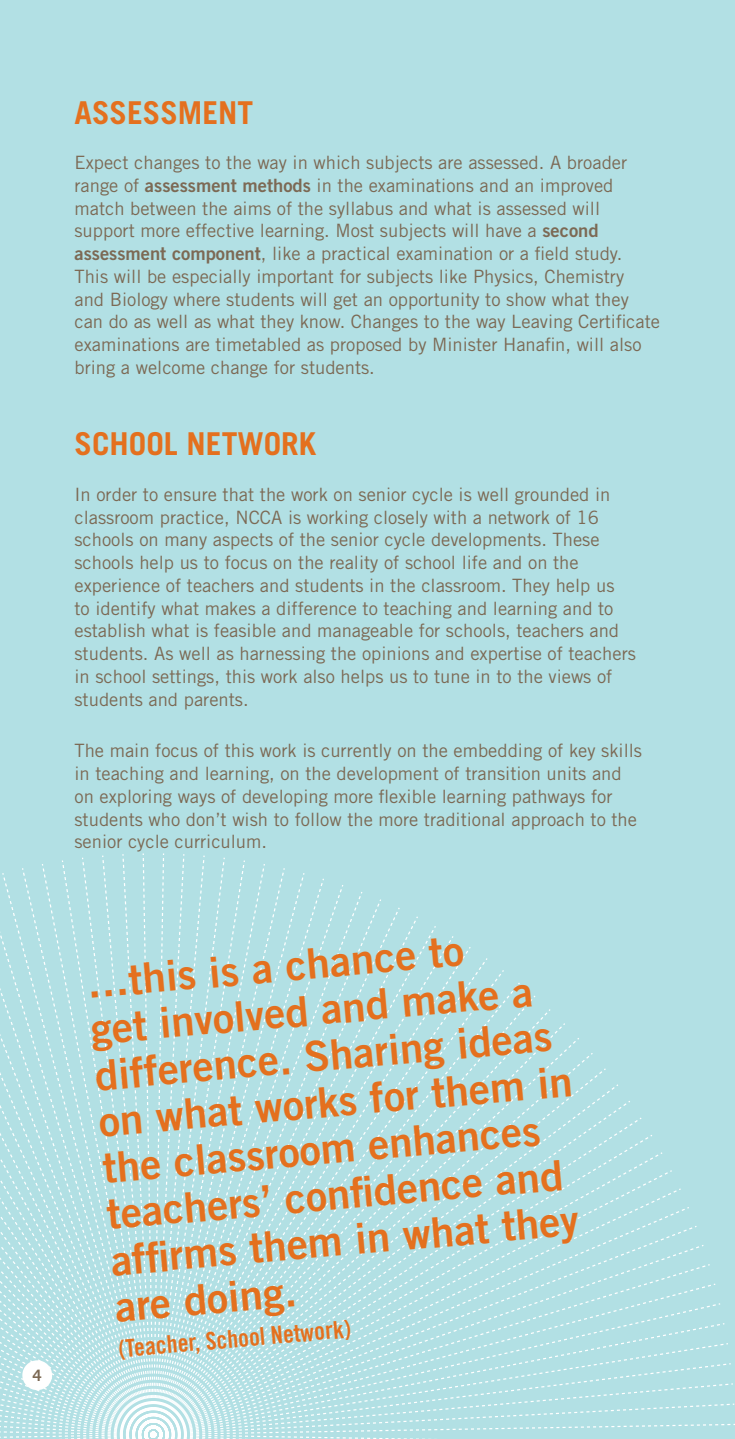
<style>
.page{position:relative;width:735px;height:1439px;background:#fff}
.page>*{position:absolute;margin:0;border:0;box-sizing:border-box;transform-origin:0 0}
.t1{font:42px/46.4px "Trade Gothic Bold Two";color:#e4701e}
.t2{font:700 31.5px "Trade Gothic";color:#e4701e}
.t3{font:24.5px "Trade Gothic Bold Cond Twenty";color:#e4701e}
.t4{font:18.38px/22.8px "Trade Gothic";color:#7c6954}
.s1{font-family:"Trade Gothic Bold Two"}
</style>
<div class="page">
<div style="left:0;top:0;width:734px;height:1439px;background:#b2e0e4"></div>
<svg style="left:0;top:853px;width:734px;height:586px"></svg>
<div style="left:22px;top:1360px;width:30px;height:30px;background:#fff;border-radius:50%"></div>
<h2 class="t2" style="left:74px;top:93px;width:89px">ASSESSM</h2>
<h2 class="t2" style="left:202px;top:93px;width:45px">ENT</h2>
<p class="t4" style="left:74px;top:151px;width:586px">Expect changes to the way in which subjects are assessed. A broader range of <span class="s1">assessment methods</span> in the examinations and an improved match between the aims of the syllabus and what is assessed will support more effective learning. Most subjects will have a <span class="s1">second assessment component</span>, like a practical examination or a field study.<br>This will be especially important for subjects like Physics, Chemistry<br>and Biology where students will get an opportunity to show what they can do as well as what they know. Changes to the way Leaving Certificate examinations are timetabled as proposed by Minister Hanafin, will also bring a welcome change for students.</p>
<h2 class="t2" style="left:74px;top:425px;width:241px">SCHOOL NETWORK</h2>
<p class="t4" style="left:74px;top:483px;width:562px">In order to ensure that the work on senior cycle is well grounded in classroom practice, NCCA is working closely with a network of 16 schools on many aspects of the senior cycle developments. These schools help us to focus on the reality of school life and on the experience of teachers and students in the classroom. They help us<br>to identify what makes a difference to teaching and learning and to establish what is feasible and manageable for schools, teachers and students. As well as harnessing the opinions and expertise of teachers in school settings, this work also helps us to tune in to the views of students and parents.</p>
<p class="t4" style="left:74px;top:739px;width:568px">The main focus of this work is currently on the embedding of key skills in teaching and learning, on the development of transition units and on exploring ways of developing more flexible learning pathways for students who don’t wish to follow the more traditional approach to the senior cycle curriculum.</p>
<h1 class="t1" style="left:85px;top:959px;width:483px;rotate:-5deg">…this is a chance to<br>get involved and make a difference. Sharing ideas on what works f orthem in the classroom enhances teachers’ confi dence and affi rms them in what they are doing.</h1>
<h3 class="t3" style="left:117px;top:1334px;width:234px;rotate:-5deg">(Teacher, School Network)</h3>
</div>
